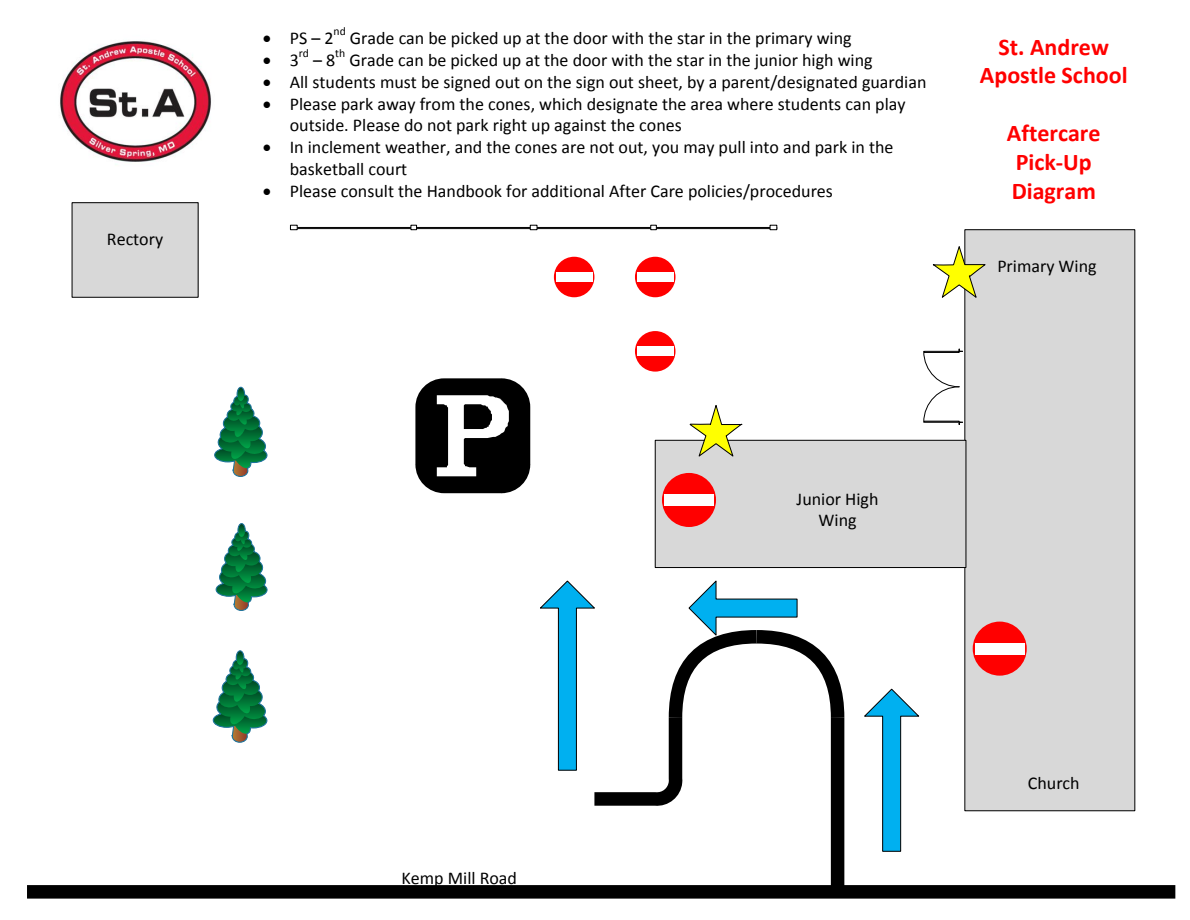
<style>
.page{position:relative;width:1190px;height:920px;background:#fff}
.page>*{position:absolute;margin:0;border:0;box-sizing:border-box;transform-origin:0 0}
.t1{font:700 24px/28.8px "CALIBRI";color:#f00;text-align:center}
.t2{font:18px/21.6px "CALIBRI";color:#000}
.t3{font:11.7px "CALIBRI";color:#000}
</style>
<div class="page">
<div style="left:964px;top:229px;width:170px;height:581px;background:#d8d8d8"></div>
<div style="left:655px;top:440px;width:310px;height:127px;background:#d8d8d8"></div>
<div style="left:655px;top:440px;width:310px;height:127px;border:1px solid #000"></div>
<div style="left:830px;top:717px;width:14px;height:174px;background:#000"></div>
<div style="left:72px;top:202px;width:126px;height:95px;background:#d8d8d8"></div>
<svg style="left:214px;top:386px;width:54px;height:91px"></svg>
<svg style="left:215px;top:523px;width:53px;height:88px"></svg>
<svg style="left:212px;top:650px;width:56px;height:93px"></svg>
<svg style="left:290px;top:225px;width:487px;height:5px"></svg>
<div style="left:662px;top:472px;width:54px;height:54px;background:#f00;border-radius:50%"></div>
<div style="left:664px;top:494px;width:49px;height:11px;background:#fff"></div>
<svg style="left:864px;top:688px;width:55px;height:163px"></svg>
<svg style="left:540px;top:580px;width:305px;height:232px"></svg>
<div style="left:972px;top:621px;width:54px;height:54px;background:#f00;border-radius:50%"></div>
<div style="left:974px;top:642px;width:50px;height:12px;background:#fff"></div>
<svg style="left:923px;top:348px;width:39px;height:76px"></svg>
<div style="left:923px;top:421px;width:36px;height:1px;border:1px solid #000"></div>
<div style="left:923px;top:351px;width:36px;height:1px;border:1px solid #000"></div>
<svg style="left:932px;top:246px;width:53px;height:52px"></svg>
<img style="left:60px;top:41px;width:151px;height:124px">
<svg style="left:415px;top:378px;width:115px;height:115px"></svg>
<svg style="left:689px;top:405px;width:53px;height:51px"></svg>
<div style="left:635px;top:256px;width:40px;height:41px;background:#f00;border-radius:50%"></div>
<div style="left:637px;top:272px;width:36px;height:9px;background:#fff"></div>
<div style="left:635px;top:331px;width:40px;height:40px;background:#f00;border-radius:50%"></div>
<div style="left:637px;top:346px;width:36px;height:9px;background:#fff"></div>
<div style="left:27px;top:884px;width:1148px;height:14px;background:#000"></div>
<div style="left:554px;top:256px;width:40px;height:41px;background:#f00;border-radius:50%"></div>
<div style="left:556px;top:272px;width:36px;height:9px;background:#fff"></div>
<p class="t2" style="left:107px;top:229px;width:58px">Rectory</p>
<p class="t3" style="left:333px;top:27px;width:14px">nd</p>
<p class="t2" style="left:350px;top:28px;width:503px">Grade can be picked up at the door with the star in the primary wing</p>
<p class="t2" style="left:262px;top:28px;width:72px">• PS – 2</p>
<p class="t3" style="left:335px;top:49px;width:12px">th</p>
<p class="t3" style="left:299px;top:49px;width:12px">rd</p>
<p class="t2" style="left:349px;top:50px;width:524px">Grade can be picked up at the door with the star in the junior high wing</p>
<p class="t2" style="left:262px;top:72px;width:665px">• All students must be signed out on the sign out sheet, by a parent/designated guardian</p>
<p class="t2" style="left:289px;top:94px;width:617px;text-indent:-27px">• Please park away from the cones, which designate the area where students can play outside. Please do not park right up against the cones</p>
<p class="t2" style="left:289px;top:137px;width:605px;text-indent:-27px">• In inclement weather, and the cones are not out, you may pull into and park in the basketball court</p>
<p class="t2" style="left:262px;top:181px;width:571px">• Please consult the Handbook for additional After Care policies/procedures</p>
<p class="t2" style="left:262px;top:50px;width:38px">• 3</p>
<p class="t2" style="left:313px;top:49px;width:24px">– 8</p>
<h1 class="t1" style="left:979px;top:34px;width:149px">St. Andrew<br>Apostle School</h1>
<h1 class="t1" style="left:1006px;top:121px;width:95px;text-align:left">Aftercare<br>Pick-Up<br>Diagram</h1>
<p class="t2" style="left:997px;top:256px;width:101px">Primary Wing</p>
<p class="t2" style="left:796px;top:489px;width:83px;text-align:center">Junior High<br>Wing</p>
<p class="t2" style="left:401px;top:867px;width:117px">Kemp Mill Road</p>
<p class="t2" style="left:1027px;top:773px;width:53px">Church</p>
</div>
